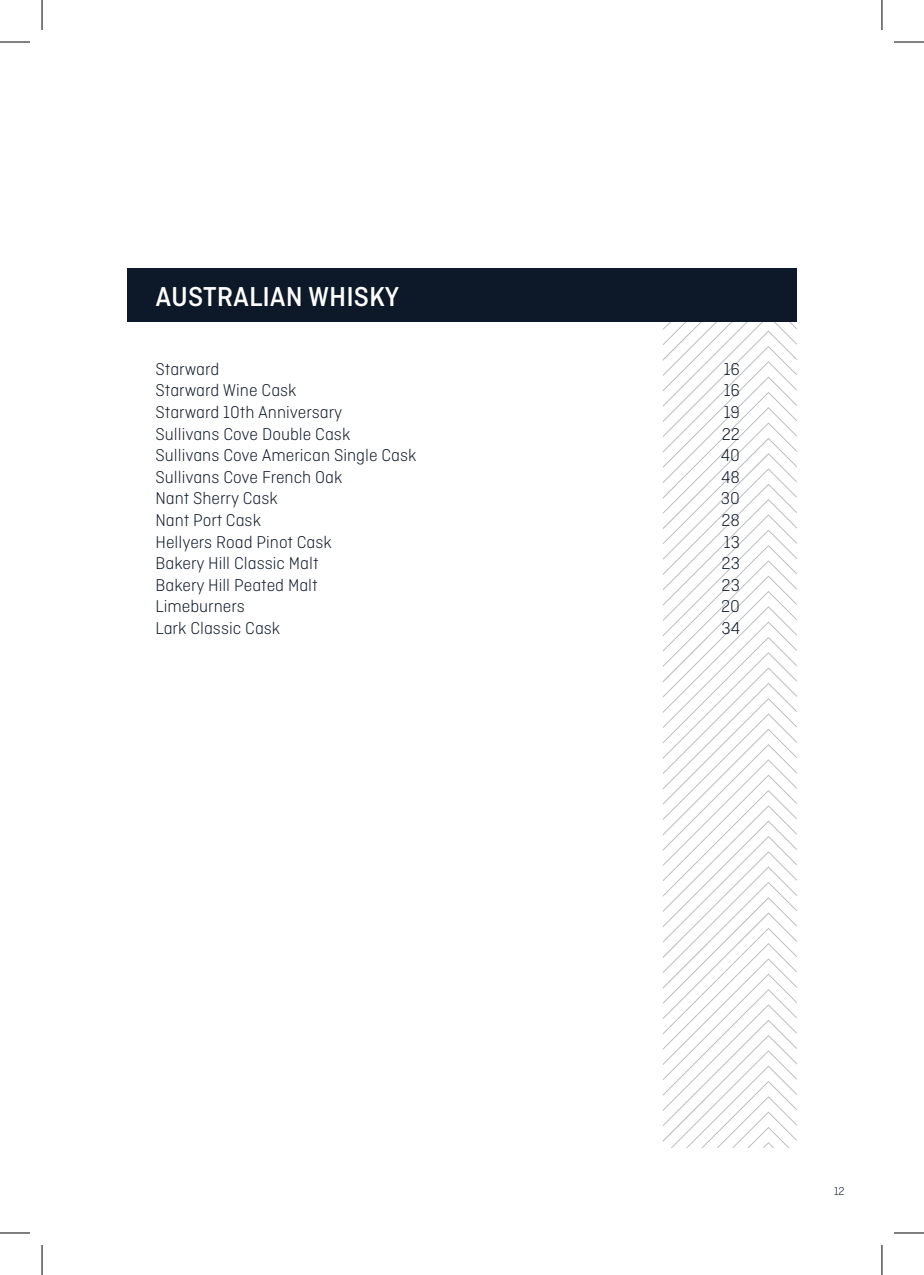
<style>
.page{position:relative;width:924px;height:1275px;background:#fff}
.page>*{position:absolute;margin:0;border:0;box-sizing:border-box;transform-origin:0 0}
.t1{font:500 28.8px "Ciutadella";color:#fff}
.Paragraph_Style_1{font:300 18px "Ciutadella";color:#0d1929}
.t2{font:300 12px "Ciutadella";color:#0d1929}
</style>
<div class="page">
<svg style="left:662px;top:322px;width:134px;height:826px"></svg>
<div style="left:127px;top:269px;width:669px;height:53px;background:#0d1929"></div>
<hr style="left:0;top:42px;width:30px;height:1px;background:#000">
<hr style="left:893px;top:42px;width:30px;height:1px;background:#000">
<hr style="left:0;top:1232px;width:30px;height:1px;background:#000">
<hr style="left:893px;top:1232px;width:30px;height:1px;background:#000">
<hr style="left:42px;top:0;width:1px;height:30px;background:#000">
<hr style="left:42px;top:1245px;width:1px;height:30px;background:#000">
<hr style="left:881px;top:0;width:1px;height:30px;background:#000">
<hr style="left:881px;top:1245px;width:1px;height:30px;background:#000">
<p class="t1" style="left:155px;top:281px;width:245px">AUSTRALIAN WHISKY</p>
<p class="Paragraph_Style_1" style="left:155px;top:359px;width:65px">Starward</p>
<p class="Paragraph_Style_1" style="left:723px;top:359px;width:18px">16</p>
<p class="Paragraph_Style_1" style="left:155px;top:381px;width:142px">Starward Wine Cask</p>
<p class="Paragraph_Style_1" style="left:723px;top:381px;width:18px">16</p>
<p class="Paragraph_Style_1" style="left:155px;top:402px;width:188px">Starward 10th Anniversary</p>
<p class="Paragraph_Style_1" style="left:723px;top:402px;width:18px">19</p>
<p class="Paragraph_Style_1" style="left:155px;top:424px;width:196px">Sullivans Cove Double Cask</p>
<p class="Paragraph_Style_1" style="left:721px;top:424px;width:20px">22</p>
<p class="Paragraph_Style_1" style="left:155px;top:445px;width:262px">Sullivans Cove American Single Cask</p>
<p class="Paragraph_Style_1" style="left:720px;top:445px;width:21px">40</p>
<p class="Paragraph_Style_1" style="left:155px;top:467px;width:188px">Sullivans Cove French Oak</p>
<p class="Paragraph_Style_1" style="left:720px;top:467px;width:20px">48</p>
<p class="Paragraph_Style_1" style="left:155px;top:489px;width:124px">Nant Sherry Cask</p>
<p class="Paragraph_Style_1" style="left:720px;top:489px;width:21px">30</p>
<p class="Paragraph_Style_1" style="left:155px;top:510px;width:107px">Nant Port Cask</p>
<p class="Paragraph_Style_1" style="left:721px;top:510px;width:20px">28</p>
<p class="Paragraph_Style_1" style="left:155px;top:532px;width:178px">Hellyers Road Pinot Cask</p>
<p class="Paragraph_Style_1" style="left:723px;top:532px;width:18px">13</p>
<p class="Paragraph_Style_1" style="left:155px;top:553px;width:164px">Bakery Hill Classic Malt</p>
<p class="Paragraph_Style_1" style="left:721px;top:553px;width:20px">23</p>
<p class="Paragraph_Style_1" style="left:155px;top:575px;width:164px">Bakery Hill Peated Malt</p>
<p class="Paragraph_Style_1" style="left:721px;top:575px;width:20px">23</p>
<p class="Paragraph_Style_1" style="left:155px;top:597px;width:91px">Limeburners</p>
<p class="Paragraph_Style_1" style="left:720px;top:597px;width:20px">20</p>
<p class="Paragraph_Style_1" style="left:155px;top:618px;width:126px">Lark Classic Cask</p>
<p class="Paragraph_Style_1" style="left:721px;top:618px;width:20px">34</p>
<p class="t2" style="left:833px;top:1184px;width:12px">12</p>
</div>
